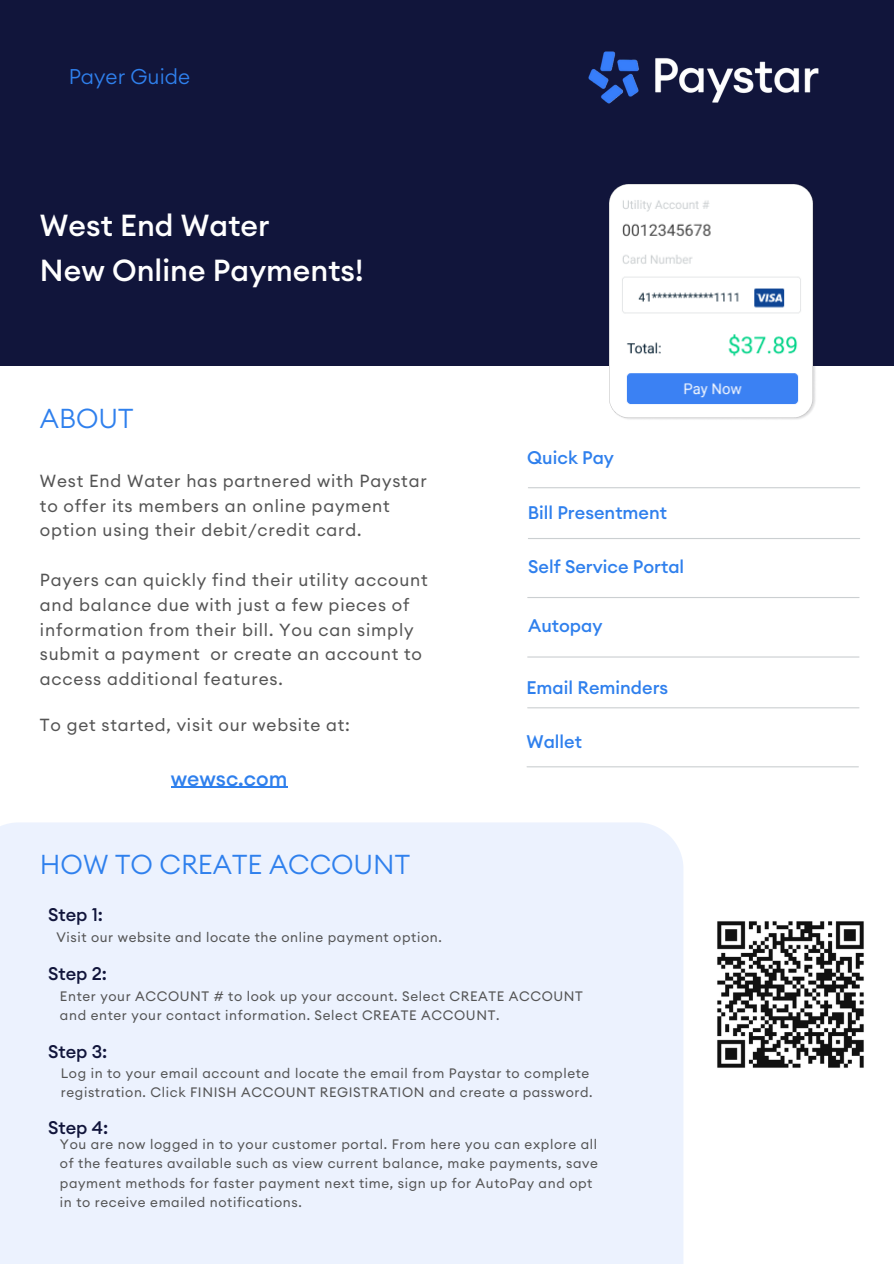
<style>
.page{position:relative;width:894px;height:1264px;background:#fff}
.page>*{position:absolute;margin:0;border:0;box-sizing:border-box;transform-origin:0 0}
.t1{font:500 30px "Euclid Circular A";color:#fff}
.t2{font:300 27px "Euclid Circular A";color:#2f80ed}
.t3{font:300 21px "Euclid Circular A";color:#2f80ed}
.t4{font:500 21px "Euclid Circular A";color:#2f80ed}
.t5{font:500 18px "Euclid Circular A";color:#2f80ed}
.t6{font:500 18px "Euclid Circular A";color:#11153b}
.t7{font:17.25px/24.8px "Euclid Circular A";letter-spacing:.045em;color:#545454}
.t8{font:13.5px/19.2px "Euclid Circular A";letter-spacing:.045em;color:#545454}
</style>
<div class="page">
<div style="left:0;top:0;width:893px;height:365px;background:#11153b"></div>
<img style="left:588px;top:52px;width:230px;height:52px">
<hr style="left:527px;top:597px;width:331px;height:1px;background:#cbcfd1">
<hr style="left:528px;top:538px;width:331px;height:1px;background:#cbcfd1">
<hr style="left:528px;top:487px;width:331px;height:1px;background:#cbcfd1">
<hr style="left:527px;top:766px;width:331px;height:1px;background:#cbcfd1">
<hr style="left:527px;top:707px;width:331px;height:1px;background:#cbcfd1">
<hr style="left:527px;top:656px;width:331px;height:1px;background:#cbcfd1">
<div style="left:0;top:822px;width:683px;height:441px;background:#ecf2fe"></div>
<img style="left:609px;top:184px;width:207px;height:236px">
<hr style="left:171px;top:786px;width:116px;height:1px;background:#2f80ed">
<img style="left:717px;top:921px;width:147px;height:147px">
<p class="t3" style="left:69px;top:67px;width:123px">Payer Guide</p>
<p class="t1" style="left:40px;top:212px;width:231px">West End Water</p>
<p class="t1" style="left:40px;top:257px;width:325px">New Online Payments!</p>
<p class="t2" style="left:40px;top:406px;width:95px">ABOUT</p>
<p class="t7" style="left:40px;top:469px;width:388px">West End Water has partnered with Paystar to offer its members an online payment option using their debit/credit card.</p>
<p class="t7" style="left:40px;top:568px;width:389px">Payers can quickly find their utility account and balance due with just a few pieces of information from their bill. You can simply submit a payment or create an account to access additional features.</p>
<p class="t7" style="left:40px;top:713px;width:311px">To get started, visit our website at:</p>
<p class="t4" style="left:171px;top:768px;width:118px">wewsc.com</p>
<p class="t5" style="left:527px;top:449px;width:88px">Quick Pay</p>
<p class="t5" style="left:527px;top:505px;width:141px">Bill Presentment</p>
<p class="t5" style="left:528px;top:558px;width:157px">Self Service Portal</p>
<p class="t5" style="left:528px;top:618px;width:76px">Autopay</p>
<p class="t5" style="left:526px;top:679px;width:143px">Email Reminders</p>
<p class="t5" style="left:526px;top:733px;width:57px">Wallet</p>
<p class="t2" style="left:40px;top:851px;width:371px">HOW TO CREATE ACCOUNT</p>
<p class="t6" style="left:48px;top:906px;width:57px">Step 1:</p>
<p class="t8" style="left:56px;top:928px;width:387px">Visit our website and locate the online payment option.</p>
<p class="t6" style="left:48px;top:965px;width:60px">Step 2:</p>
<p class="t8" style="left:60px;top:986px;width:524px">Enter your ACCOUNT # to look up your account. Select CREATE ACCOUNT and enter your contact information. Select CREATE ACCOUNT.</p>
<p class="t6" style="left:48px;top:1043px;width:61px">Step 3:</p>
<p class="t8" style="left:61px;top:1064px;width:533px">Log in to your email account and locate the email from Paystar to complete registration. Click FINISH ACCOUNT REGISTRATION and create a password.</p>
<p class="t6" style="left:48px;top:1119px;width:62px">Step 4:</p>
<p class="t8" style="left:60px;top:1135px;width:539px">You are now logged in to your customer portal. From here you can explore all of the features available such as view current balance, make payments, save payment methods for faster payment next time, sign up for AutoPay and opt in to receive emailed notifications.</p>
</div>
